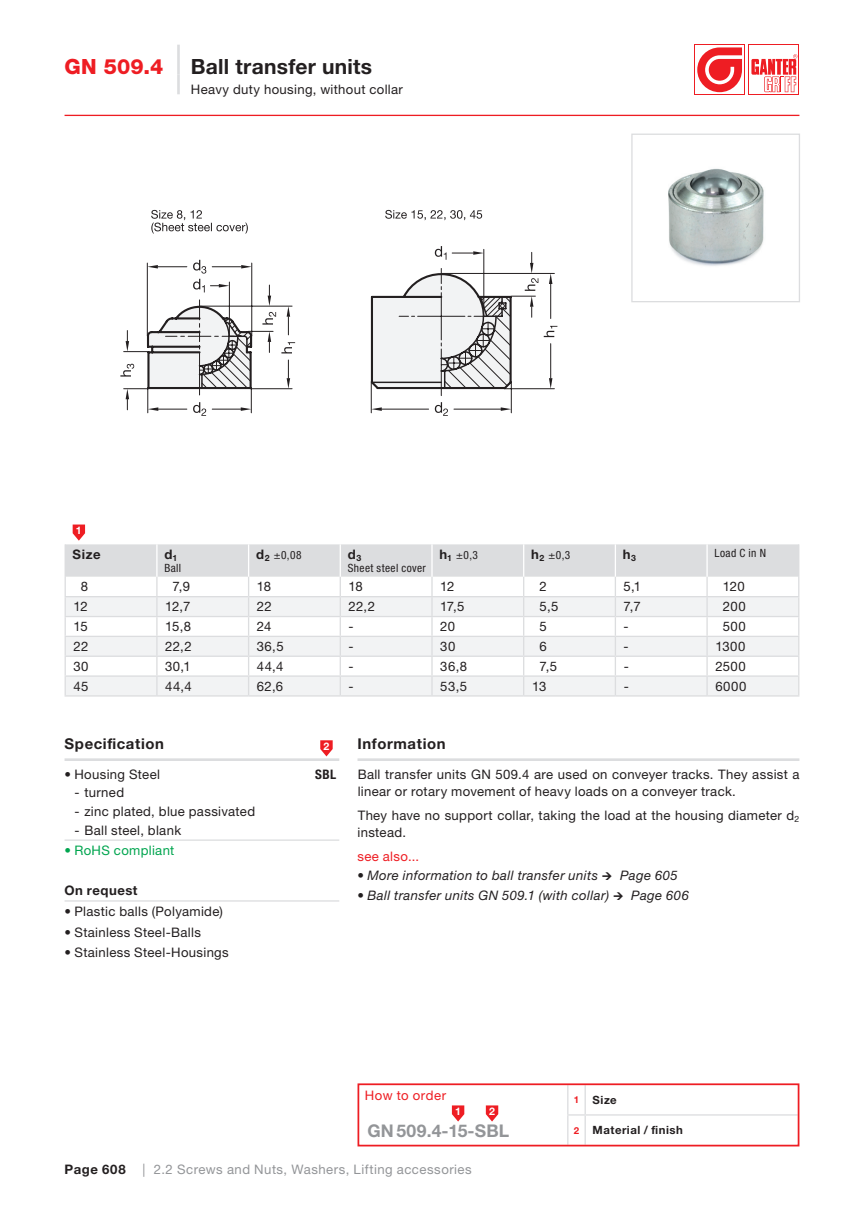
<style>
.page{position:relative;width:864px;height:1211px;background:#fff}
.page>*{position:absolute;margin:0;border:0;box-sizing:border-box;transform-origin:0 0}
.t1{font:700 21px "Helvetica Neue LTW1 G";letter-spacing:.01em;color:#231f20}
.t2{font:800 21px "Helvetica Neue LT Pro";color:#ee1d23}
.t3{font:700 17.5px "Helvetica Neue LTW1 G";letter-spacing:.015em;color:#939598}
.t4{font:700 14.88px "Helvetica Neue LTW1 G";letter-spacing:.04em;color:#231f20}
.t5{font:13.12px/17.5px "Helvetica Neue LTW1 G";letter-spacing:.025em;color:#231f20}
.t6{font:italic 13.12px "Helvetica Neue LTW1 G";letter-spacing:.03em;color:#231f20}
.t7{font:13.12px "Helvetica Neue LTW1 G";letter-spacing:.04em;color:#939598}
.t8{font:700 13.12px "Helvetica Neue LTW1 G";letter-spacing:.04em;color:#231f20}
.t9{font:13.12px "Helvetica Neue LTW1 G";letter-spacing:.03em;color:#ee1d23}
.t10{font:13.12px "Helvetica Neue LTW1 G";letter-spacing:.025em;color:#00a54f}
.t11{font:700 condensed 13.12px "Helvetica Neue LT Pro";color:#231f20}
.t12{font:condensed 11.38px "Helvetica Neue LT Pro";letter-spacing:.035em;color:#231f20}
.t13{font:700 11.38px "Helvetica Neue LTW1 G";letter-spacing:.045em;color:#231f20}
.t14{font:700 10.5px "Helvetica Neue LTW1 G";color:#fff}
.s1{font-family:"Helvetica Neue LTW1 G";font-weight:700;font-stretch:normal;font-size:13.12px}
.s2{font-family:"Helvetica Neue LT Pro"}
.s3{font-size:9.62px;color:#ee1d23}
</style>
<div class="page">
<hr style="left:64px;top:115px;width:735px;height:1px;background:#ee1d23">
<svg style="left:694px;top:44px;width:50px;height:51px"></svg>
<div style="left:694px;top:45px;width:49px;height:49px;background:#fff"></div>
<svg style="left:697px;top:47px;width:44px;height:45px"></svg>
<div style="left:748px;top:44px;width:50px;height:51px;background:#ee1d23"></div>
<div style="left:749px;top:45px;width:49px;height:49px;background:#fff"></div>
<svg style="left:751px;top:54px;width:46px;height:38px"></svg>
<svg style="left:151px;top:210px;width:97px;height:23px"></svg>
<svg style="left:385px;top:210px;width:97px;height:10px"></svg>
<svg style="left:120px;top:246px;width:437px;height:170px"></svg>
<svg style="left:146px;top:272px;width:367px;height:119px"></svg>
<hr style="left:64px;top:695px;width:93px;height:1px;background:#dcdddf">
<hr style="left:157px;top:695px;width:91px;height:1px;background:#dcdddf">
<hr style="left:248px;top:695px;width:92px;height:1px;background:#dcdddf">
<hr style="left:340px;top:695px;width:92px;height:1px;background:#dcdddf">
<hr style="left:432px;top:695px;width:91px;height:1px;background:#dcdddf">
<hr style="left:523px;top:695px;width:92px;height:1px;background:#dcdddf">
<hr style="left:615px;top:695px;width:91px;height:1px;background:#dcdddf">
<hr style="left:706px;top:695px;width:93px;height:1px;background:#dcdddf">
<svg style="left:64px;top:524px;width:735px;height:171px"></svg>
<hr style="left:357px;top:758px;width:442px;height:3px;background:#dcdddf">
<hr style="left:177px;top:45px;width:3px;height:29px;background:#dcdddf">
<hr style="left:177px;top:74px;width:3px;height:20px;background:#dcdddf">
<svg style="left:567px;top:1086px;width:18px;height:57px"></svg>
<hr style="left:585px;top:1114px;width:212px;height:1px;background:#dcdddf">
<div style="left:357px;top:1083px;width:442px;height:63px;border:2px solid #ee1d23"></div>
<svg style="left:451px;top:1105px;width:13px;height:16px"></svg>
<svg style="left:485px;top:1105px;width:13px;height:16px"></svg>
<img style="left:668px;top:168px;width:96px;height:98px">
<div style="left:631px;top:134px;width:168px;height:168px;border:1px solid #dcdddf"></div>
<hr style="left:64px;top:839px;width:275px;height:1px;background:#dcdddf">
<hr style="left:64px;top:758px;width:275px;height:3px;background:#dcdddf">
<svg style="left:320px;top:740px;width:12px;height:16px"></svg>
<hr style="left:64px;top:900px;width:275px;height:1px;background:#dcdddf">
<h1 class="t2" style="left:64px;top:54px;width:100px">GN 509.4</h1>
<h1 class="t1" style="left:191px;top:54px;width:183px">Ball transfer units</h1>
<p class="t5" style="left:191px;top:81px;width:213px">Heavy duty housing, without collar</p>
<p class="t14" style="left:76px;top:524px;width:7px">1</p>
<p class="t8" style="left:73px;top:546px;width:29px">Size</p>
<p class="t8" style="left:164px;top:546px;width:15px">d<sub>1</sub></p>
<p class="t12" style="left:164px;top:561px;width:18px">Ball</p>
<p class="t12" style="left:256px;top:548px;width:47px"><span class="s1">d</span><sub>2</sub> ±0,08</p>
<p class="t8" style="left:347px;top:546px;width:15px">d<sub>3</sub></p>
<p class="t12" style="left:347px;top:561px;width:80px">Sheet steel cover</p>
<p class="t12" style="left:439px;top:548px;width:40px"><span class="s1">h</span><sub>1</sub> ±0,3</p>
<p class="t12" style="left:531px;top:548px;width:41px"><span class="s1">h</span><sub>2</sub> ±0,3</p>
<p class="t8" style="left:622px;top:546px;width:15px">h<sub>3</sub></p>
<p class="t12" style="left:714px;top:547px;width:53px">Load C in N</p>
<p class="t5" style="left:81px;top:578px;width:9px">8</p>
<p class="t5" style="left:172px;top:578px;width:19px">7,9</p>
<p class="t5" style="left:256px;top:578px;width:16px">18</p>
<p class="t5" style="left:348px;top:578px;width:16px">18</p>
<p class="t5" style="left:440px;top:578px;width:16px">12</p>
<p class="t5" style="left:539px;top:578px;width:9px">2</p>
<p class="t5" style="left:623px;top:578px;width:19px">5,1</p>
<p class="t5" style="left:722px;top:578px;width:23px">120</p>
<p class="t5" style="left:73px;top:597px;width:16px">12</p>
<p class="t5" style="left:165px;top:597px;width:27px">12,7</p>
<p class="t5" style="left:256px;top:597px;width:16px">22</p>
<p class="t5" style="left:348px;top:597px;width:28px">22,2</p>
<p class="t5" style="left:440px;top:597px;width:26px">17,5</p>
<p class="t5" style="left:539px;top:597px;width:20px">5,5</p>
<p class="t5" style="left:623px;top:597px;width:19px">7,7</p>
<p class="t5" style="left:722px;top:597px;width:24px">200</p>
<p class="t5" style="left:73px;top:617px;width:16px">15</p>
<p class="t5" style="left:165px;top:617px;width:27px">15,8</p>
<p class="t5" style="left:257px;top:617px;width:16px">24</p>
<p class="t5" style="left:348px;top:617px;width:7px">-</p>
<p class="t5" style="left:440px;top:617px;width:16px">20</p>
<p class="t5" style="left:539px;top:617px;width:9px">5</p>
<p class="t5" style="left:623px;top:617px;width:7px">-</p>
<p class="t5" style="left:722px;top:617px;width:24px">500</p>
<p class="t5" style="left:73px;top:637px;width:16px">22</p>
<p class="t5" style="left:165px;top:637px;width:28px">22,2</p>
<p class="t5" style="left:257px;top:637px;width:28px">36,5</p>
<p class="t5" style="left:348px;top:637px;width:7px">-</p>
<p class="t5" style="left:440px;top:637px;width:17px">30</p>
<p class="t5" style="left:539px;top:637px;width:9px">6</p>
<p class="t5" style="left:623px;top:637px;width:7px">-</p>
<p class="t5" style="left:715px;top:637px;width:32px">1300</p>
<p class="t5" style="left:73px;top:657px;width:17px">30</p>
<p class="t5" style="left:165px;top:657px;width:27px">30,1</p>
<p class="t5" style="left:257px;top:657px;width:28px">44,4</p>
<p class="t5" style="left:348px;top:657px;width:7px">-</p>
<p class="t5" style="left:440px;top:657px;width:28px">36,8</p>
<p class="t5" style="left:539px;top:657px;width:19px">7,5</p>
<p class="t5" style="left:623px;top:657px;width:7px">-</p>
<p class="t5" style="left:715px;top:657px;width:32px">2500</p>
<p class="t5" style="left:73px;top:677px;width:17px">45</p>
<p class="t5" style="left:165px;top:677px;width:28px">44,4</p>
<p class="t5" style="left:257px;top:677px;width:28px">62,6</p>
<p class="t5" style="left:348px;top:677px;width:7px">-</p>
<p class="t5" style="left:440px;top:677px;width:28px">53,5</p>
<p class="t5" style="left:531px;top:677px;width:16px">13</p>
<p class="t5" style="left:623px;top:677px;width:7px">-</p>
<p class="t5" style="left:715px;top:677px;width:33px">6000</p>
<p class="t4" style="left:64px;top:735px;width:101px">Specification</p>
<p class="t14" style="left:323px;top:740px;width:7px">2</p>
<p class="t5" style="left:64px;top:765px;width:97px">• Housing Steel</p>
<p class="t11" style="left:315px;top:766px;width:22px">SBL</p>
<p class="t5" style="left:74px;top:783px;width:51px"><span class="s2">-</span> turned</p>
<p class="t5" style="left:74px;top:802px;width:182px"><span class="s2">-</span> zinc plated, blue passivated</p>
<p class="t5" style="left:74px;top:821px;width:108px"><span class="s2">-</span> Ball steel, blank</p>
<p class="t10" style="left:64px;top:842px;width:111px">• RoHS compliant</p>
<p class="t8" style="left:64px;top:882px;width:74px">On request</p>
<p class="t5" style="left:64px;top:902px;width:160px">• Plastic balls (Polyamide)</p>
<p class="t5" style="left:64px;top:923px;width:138px">• Stainless Steel-Balls</p>
<p class="t5" style="left:64px;top:943px;width:166px">• Stainless Steel-Housings</p>
<p class="t4" style="left:357px;top:735px;width:89px">Information</p>
<p class="t5" style="left:357px;top:765px;width:443px">Ball transfer units GN 509.4 are used on conveyer tracks. They assist a linear or rotary movement of heavy loads on a conveyer track.</p>
<p class="t5" style="left:357px;top:806px;width:443px">They have no support collar, taking the load at the housing diameter d<sub>2 </sub>instead.</p>
<p class="t9" style="left:357px;top:848px;width:63px">see also...</p>
<p class="t6" style="left:357px;top:867px;width:322px">• More information to ball transfer units → Page 605</p>
<p class="t6" style="left:357px;top:887px;width:333px">• Ball transfer units GN 509.1 (with collar) → Page 606</p>
<p class="t9" style="left:365px;top:1087px;width:83px">How to order</p>
<p class="t14" style="left:455px;top:1105px;width:7px">1</p>
<p class="t14" style="left:489px;top:1105px;width:7px">2</p>
<h2 class="t3" style="left:367px;top:1119px;width:143px">GN 509.4-15-SBL</h2>
<p class="t13" style="left:573px;top:1093px;width:44px"><span class="s3">1</span> Size</p>
<p class="t13" style="left:573px;top:1122px;width:111px"><span class="s3">2</span> Material / finish</p>
<p class="t8" style="left:64px;top:1161px;width:63px">Page 608</p>
<p class="t7" style="left:142px;top:1161px;width:330px">| 2.2 Screws and Nuts, Washers, Lifting accessories</p>
</div>
